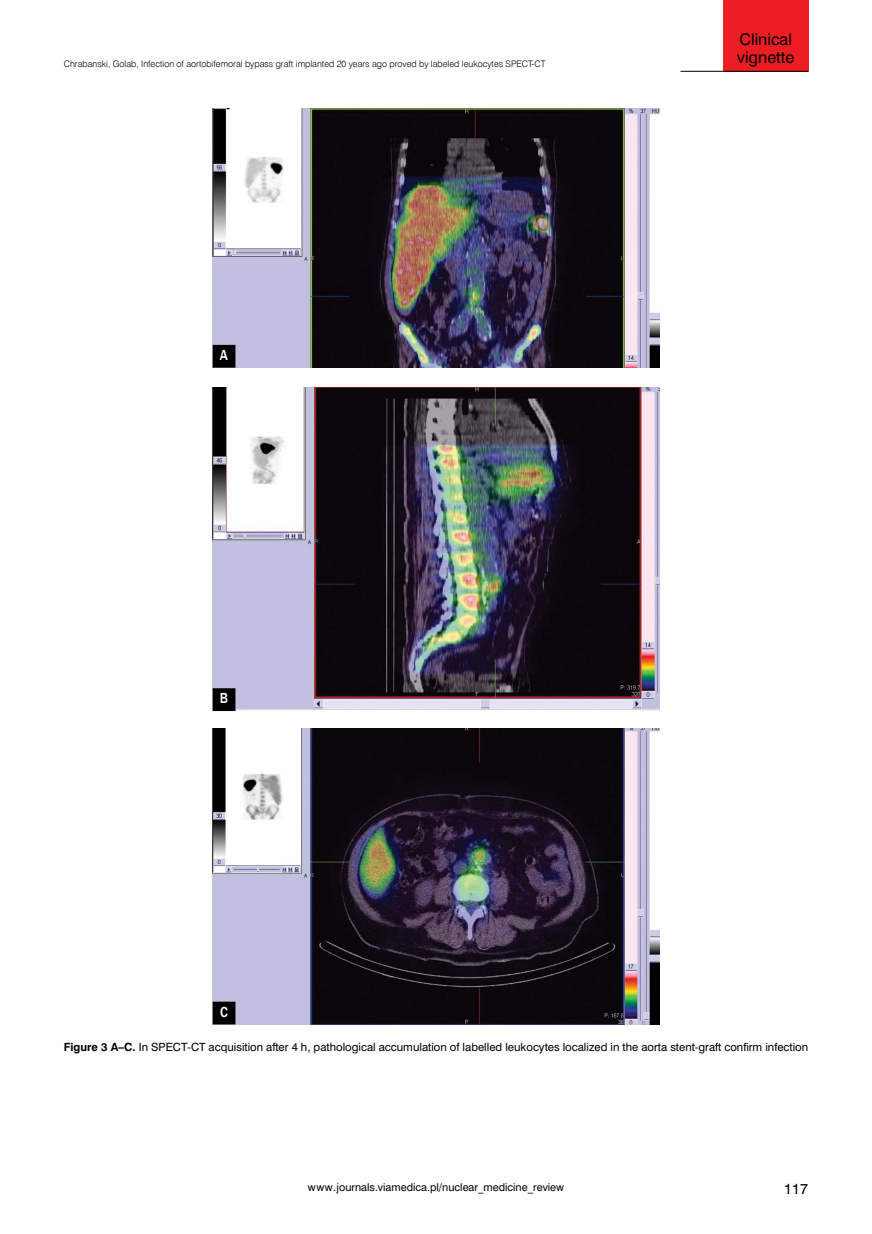
<style>
.page{position:relative;width:872px;height:1234px;background:#fff}
.page>*{position:absolute;margin:0;border:0;box-sizing:border-box;transform-origin:0 0}
.t1{font:15px/18px "Swis 721 PL";color:#000}
.t2{font:500 15px "Franklin Gothic";color:#fff;scale:.9 1}
.t3{font:13.5px "Swis 721 PL";color:#000}
.t4{font:10.5px "Swis 721 PL";color:#000}
.t5{font:10.05px "Swis 721 PL";color:#000}
.t6{font:9px "Swis 721 Lt EU";color:#000}
.s1{font-weight:700}
</style>
<div class="page">
<div style="left:723px;top:0;width:85px;height:71px;background:#ed1d24"></div>
<hr style="left:680px;top:71px;width:128px;height:1px;background:#000">
<img style="left:213px;top:108px;width:446px;height:259px">
<img style="left:213px;top:387px;width:446px;height:323px">
<img style="left:213px;top:728px;width:446px;height:295px">
<div style="left:213px;top:345px;width:22px;height:22px;background:#000"></div>
<div style="left:213px;top:689px;width:22px;height:21px;background:#000"></div>
<div style="left:213px;top:688px;width:22px;height:23px;border:2px solid #000"></div>
<div style="left:213px;top:1002px;width:22px;height:21px;background:#000"></div>
<div style="left:213px;top:1001px;width:22px;height:23px;border:2px solid #000"></div>
<p class="t6" style="left:64px;top:58px;width:483px">Chrabanski, Golab, Infection of aortobifemoral bypass graft implanted 20 years ago proved by labeled leukocytes SPECT-CT</p>
<h1 class="t2" style="left:220px;top:346px;width:11px">A</h1>
<h1 class="t2" style="left:220px;top:689px;width:11px">B</h1>
<h1 class="t2" style="left:220px;top:1002px;width:10px">C</h1>
<h1 class="t1" style="left:737px;top:30px;width:58px">Clinical vignette</h1>
<p class="t4" style="left:64px;top:1039px;width:746px"><span class="s1">Figure 3 A–C.</span> In SPECT-CT acquisition after 4 h, pathological accumulation of labelled leukocytes localized in the aorta stent-graft confirm infection</p>
<p class="t5" style="left:308px;top:1180px;width:258px">www.journals.viamedica.pl/nuclear_medicine_review</p>
<p class="t3" style="left:784px;top:1179px;width:25px">117</p>
</div>
